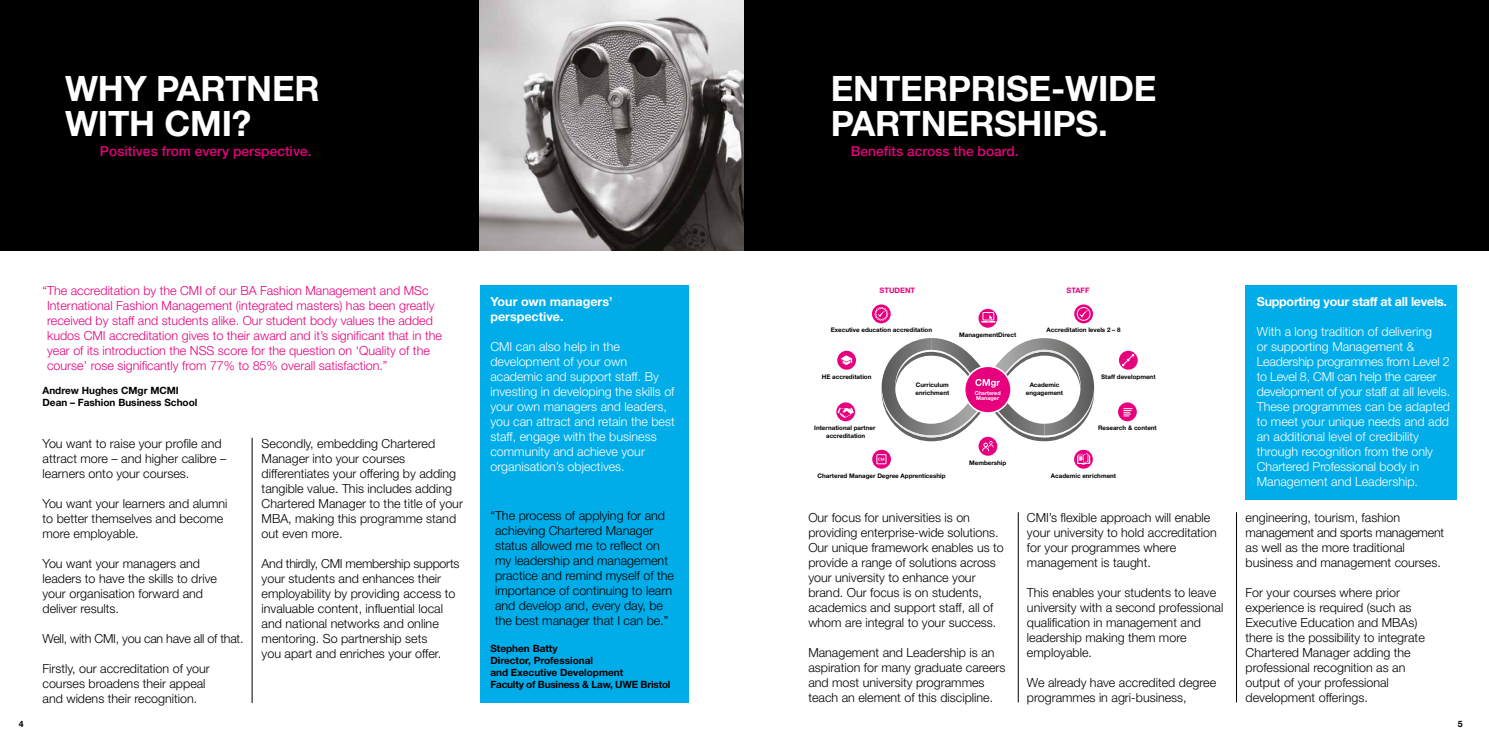
<style>
.page{position:relative;width:1489px;height:745px;background:#fff}
.page>*{position:absolute;margin:0;border:0;box-sizing:border-box;transform-origin:0 0}
.t1{font:700 35px/35px "Helvetica Neue";letter-spacing:-.005em;color:#fff}
.t2{font:500 13.75px "Helvetica Neue";color:#e6007d}
.t3{font:300 12.5px/15px "Helvetica Neue";color:#000}
.t4{font:300 12.5px/15px "Helvetica Neue";color:#fff}
.t5{font:300 12.5px/15px "Helvetica Neue";color:#e6007d}
.t6{font:300 12.5px "Helvetica Neue";letter-spacing:-.02em;color:#000}
.t7{font:700 12.5px "Helvetica Neue";letter-spacing:-.02em;color:#fff}
.t8{font:700 12.5px/15px "Helvetica Neue";color:#fff}
.t9{font:700 10px/12px "Helvetica Neue";color:#000}
.t10{font:700 8.75px "Helvetica Neue";color:#000}
.t11{font:700 7.5px "Helvetica Neue";color:#e6007d}
.t12{font:700 6.25px/7.5px "Helvetica Neue";color:#000;text-align:center}
.t13{font:700 5.38px/5.4px "Helvetica Neue";color:#fff}
</style>
<div class="page">
<div style="left:0;top:0;width:494px;height:250px;background:#000"></div>
<img style="left:480px;top:0;width:264px;height:250px">
<div style="left:1245px;top:285px;width:211px;height:214px;background:#00ade9"></div>
<div style="left:744px;top:0;width:744px;height:250px;background:#000"></div>
<div style="left:480px;top:285px;width:208px;height:417px;background:#00ade9"></div>
<hr style="left:252px;top:437px;width:1px;height:265px;background:#000">
<hr style="left:1018px;top:512px;width:1px;height:190px;background:#000">
<hr style="left:1236px;top:512px;width:1px;height:190px;background:#000">
<svg style="left:1074px;top:304px;width:18px;height:19px"></svg>
<svg style="left:1076px;top:306px;width:14px;height:15px"></svg>
<svg style="left:872px;top:449px;width:18px;height:19px"></svg>
<svg style="left:1117px;top:402px;width:19px;height:19px"></svg>
<svg style="left:1118px;top:350px;width:19px;height:19px"></svg>
<svg style="left:836px;top:402px;width:19px;height:19px"></svg>
<svg style="left:837px;top:350px;width:19px;height:19px"></svg>
<svg style="left:1121px;top:353px;width:13px;height:13px"></svg>
<svg style="left:1123px;top:408px;width:9px;height:8px"></svg>
<div style="left:1074px;top:449px;width:18px;height:19px;background:#e6007d;border-radius:50%"></div>
<svg style="left:837px;top:407px;width:16px;height:10px"></svg>
<svg style="left:840px;top:355px;width:12px;height:10px"></svg>
<svg style="left:871px;top:304px;width:19px;height:19px"></svg>
<svg style="left:874px;top:307px;width:14px;height:13px"></svg>
<svg style="left:978px;top:308px;width:19px;height:19px"></svg>
<svg style="left:981px;top:312px;width:14px;height:10px"></svg>
<svg style="left:876px;top:338px;width:218px;height:126px"></svg>
<h1 class="t1" style="left:830px;top:70px;width:327px">ENTERPRISE-WIDE<br>PARTNERSHIPS.</h1>
<h1 class="t1" style="left:65px;top:70px;width:256px">WHY PARTNER<br>WITH CMI?</h1>
<p class="t2" style="left:100px;top:143px;width:213px">Positives from every perspective.</p>
<p class="t2" style="left:850px;top:143px;width:169px">Benefits across the board.</p>
<p class="t5" style="left:47px;top:282px;width:396px;text-indent:-5px">“The accreditation by the CMI of our BA Fashion Management and MSc International Fashion Management (integrated masters) has been greatly received by staff and students alike. Our student body values the added kudos CMI accreditation gives to their award and it’s significant that in the year of its introduction the NSS score for the question on ‘Quality of the course’ rose significantly from 77% to 85% overall satisfaction.”</p>
<p class="t9" style="left:43px;top:384px;width:156px">Andrew Hughes CMgr MCMI<br>Dean – Fashion Business School</p>
<p class="t3" style="left:43px;top:435px;width:185px">You want to raise your profile and attract more – and higher calibre – learners onto your courses.</p>
<p class="t3" style="left:43px;top:495px;width:186px">You want your learners and alumni to better themselves and become more employable.</p>
<p class="t3" style="left:43px;top:555px;width:176px">You want your managers and leaders to have the skills to drive your organisation forward and deliver results.</p>
<p class="t6" style="left:43px;top:630px;width:202px">Well, with CMI, you can have all of that.</p>
<p class="t3" style="left:43px;top:660px;width:169px">Firstly, our accreditation of your courses broadens their appeal and widens their recognition.</p>
<p class="t3" style="left:261px;top:435px;width:203px">Secondly, embedding Chartered<br>Manager into your courses differentiates your offering by adding tangible value. This includes adding<br>Chartered Manager to the title of your<br>MBA, making this programme stand out even more.</p>
<p class="t3" style="left:261px;top:555px;width:199px">And thirdly, CMI membership supports your students and enhances their employability by providing access to invaluable content, influential local and national networks and online mentoring. So partnership sets<br>you apart and enriches your offer.</p>
<p class="t8" style="left:490px;top:293px;width:124px">Your own managers’ perspective.</p>
<p class="t4" style="left:490px;top:338px;width:186px">CMI can also help in the development of your own academic and support staff. By investing in developing the skills of your own managers and leaders, you can attract and retain the best staff, engage with the business community and achieve your organisation’s objectives.</p>
<p class="t3" style="left:495px;top:507px;width:180px;text-indent:-5px">“The process of applying for and achieving Chartered Manager status allowed me to reflect on my leadership and management practice and remind myself of the importance of continuing to learn and develop and, every day, be the best manager that I can be.”</p>
<p class="t9" style="left:490px;top:641px;width:181px">Stephen Batty<br>Director, Professional<br>and Executive Development<br>Faculty of Business &amp; Law, UWE Bristol</p>
<p class="t11" style="left:879px;top:285px;width:37px">STUDENT</p>
<p class="t11" style="left:1066px;top:285px;width:24px">STAFF</p>
<p class="t12" style="left:830px;top:326px;width:103px">Executive education accreditation</p>
<p class="t12" style="left:821px;top:372px;width:51px">HE accreditation</p>
<p class="t12" style="left:959px;top:330px;width:59px">ManagementDirect</p>
<p class="t12" style="left:1046px;top:326px;width:75px">Accreditation levels 2 – 8</p>
<p class="t12" style="left:1101px;top:372px;width:56px">Staff development</p>
<p class="t12" style="left:814px;top:424px;width:63px">International partner accreditation</p>
<p class="t12" style="left:915px;top:380px;width:35px;text-align:left">Curriculum enrichment</p>
<p class="t12" style="left:1025px;top:380px;width:39px">Academic engagement</p>
<p class="t13" style="left:974px;top:389px;width:27px">Chartered<br>Manager</p>
<p class="t12" style="left:969px;top:458px;width:39px">Membership</p>
<p class="t12" style="left:1097px;top:424px;width:60px">Research &amp; content</p>
<p class="t12" style="left:817px;top:471px;width:130px">Chartered Manager Degree Apprenticeship</p>
<p class="t12" style="left:1050px;top:471px;width:67px">Academic enrichment</p>
<p class="t3" style="left:808px;top:509px;width:197px">Our focus for universities is on providing enterprise-wide solutions.<br>Our unique framework enables us to provide a range of solutions across your university to enhance your brand. Our focus is on students, academics and support staff, all of whom are integral to your success.</p>
<p class="t3" style="left:808px;top:644px;width:199px">Management and Leadership is an aspiration for many graduate careers and most university programmes teach an element of this discipline.</p>
<p class="t3" style="left:1026px;top:509px;width:191px">CMI’s flexible approach will enable your university to hold accreditation for your programmes where management is taught.</p>
<p class="t3" style="left:1026px;top:584px;width:198px">This enables your students to leave university with a second professional qualification in management and leadership making them more employable.</p>
<p class="t3" style="left:1026px;top:674px;width:191px">We already have accredited degree programmes in agri-business,</p>
<p class="t7" style="left:1256px;top:293px;width:192px">Supporting your staff at all levels.</p>
<p class="t4" style="left:1256px;top:323px;width:195px">With a long tradition of delivering<br>or supporting Management &amp; Leadership programmes from Level 2 to Level 8, CMI can help the career development of your staff at all levels.<br>These programmes can be adapted to meet your unique needs and add an additional level of credibility through recognition from the only Chartered Professional body in Management and Leadership.</p>
<p class="t3" style="left:1245px;top:509px;width:200px">engineering, tourism, fashion management and sports management as well as the more traditional business and management courses.</p>
<p class="t3" style="left:1245px;top:584px;width:181px">For your courses where prior experience is required (such as<br>Executive Education and MBAs) there is the possibility to integrate<br>Chartered Manager adding the professional recognition as an output of your professional development offerings.</p>
<p class="t10" style="left:19px;top:718px;width:6px">4</p>
<p class="t10" style="left:1457px;top:718px;width:6px">5</p>
</div>
